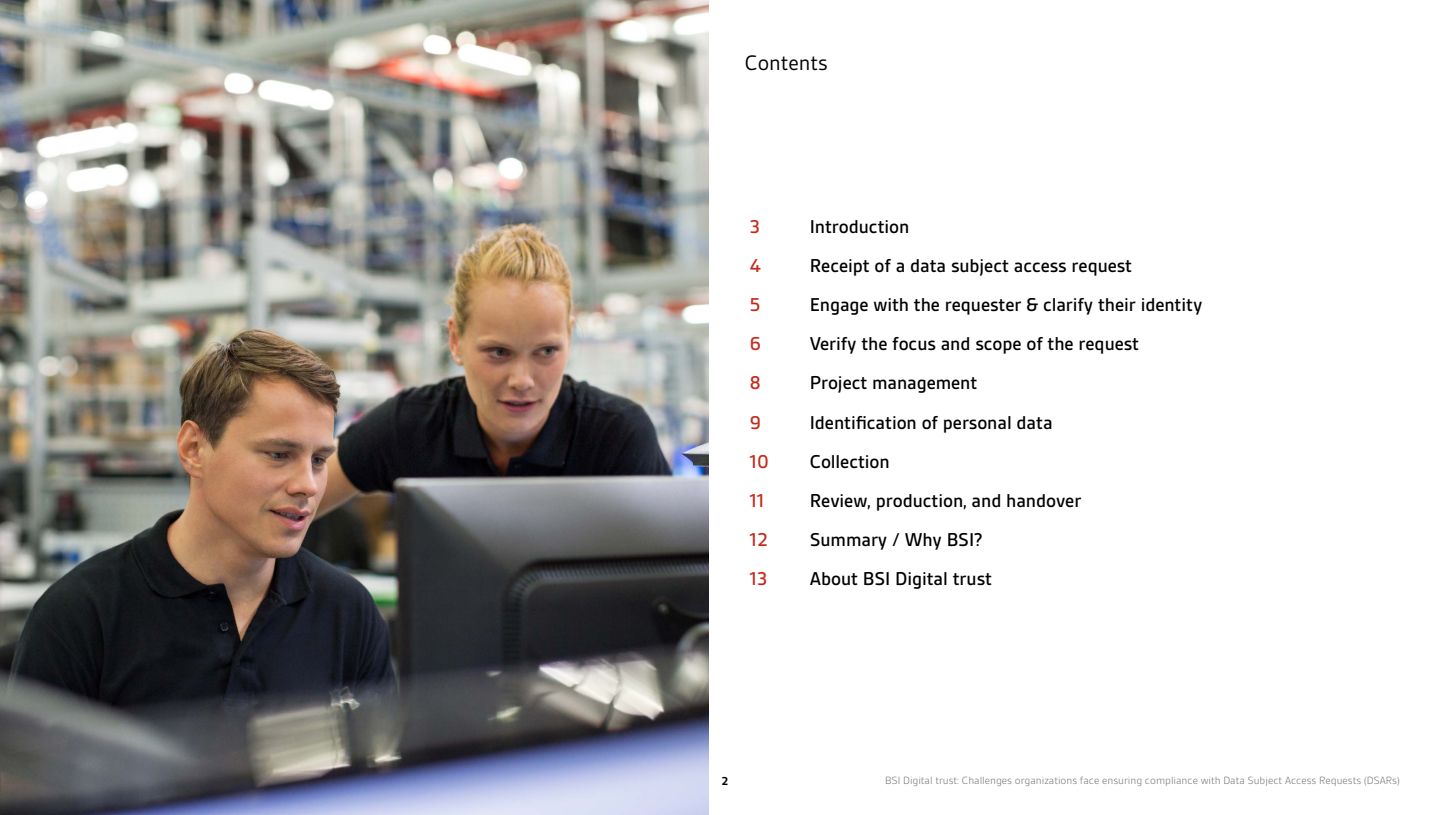
<style>
.page{position:relative;width:1453px;height:815px;background:#fff}
.page>*{position:absolute;margin:0;border:0;box-sizing:border-box;transform-origin:0 0}
.t1{font:22.5px "BSI Gesta";color:#000}
.t2{font:500 20px/39.1px "BSI Gesta";letter-spacing:-.005em;color:#000}
.t3{font:500 20px/39.1px "BSI Gesta";letter-spacing:-.005em;color:#c62a1b}
.t4{font:700 12.5px "BSI Gesta";color:#000}
.t5{font:300 11.25px "BSI Gesta";color:#706f6f}
</style>
<div class="page">
<img style="left:0;top:0;width:709px;height:815px">
<p class="t1" style="left:745px;top:51px;width:84px">Contents</p>
<p class="t3" style="left:750px;top:207px;width:21px">3<br>4<br>5<br>6<br>8<br>9<br>10<br>11<br>12<br>13</p>
<p class="t2" style="left:810px;top:207px;width:394px">Introduction<br>Receipt of a data subject access request<br>Engage with the requester &amp; clarify their identity<br>Verify the focus and scope of the request<br>Project management<br>Identification of personal data<br>Collection<br>Review, production, and handover<br>Summary / Why BSI?<br>About BSI Digital trust</p>
<p class="t4" style="left:721px;top:775px;width:8px">2</p>
<p class="t5" style="left:885px;top:774px;width:516px">BSI Digital trust: Challenges organizations face ensuring compliance with Data Subject Access Requests (DSARs)</p>
</div>
